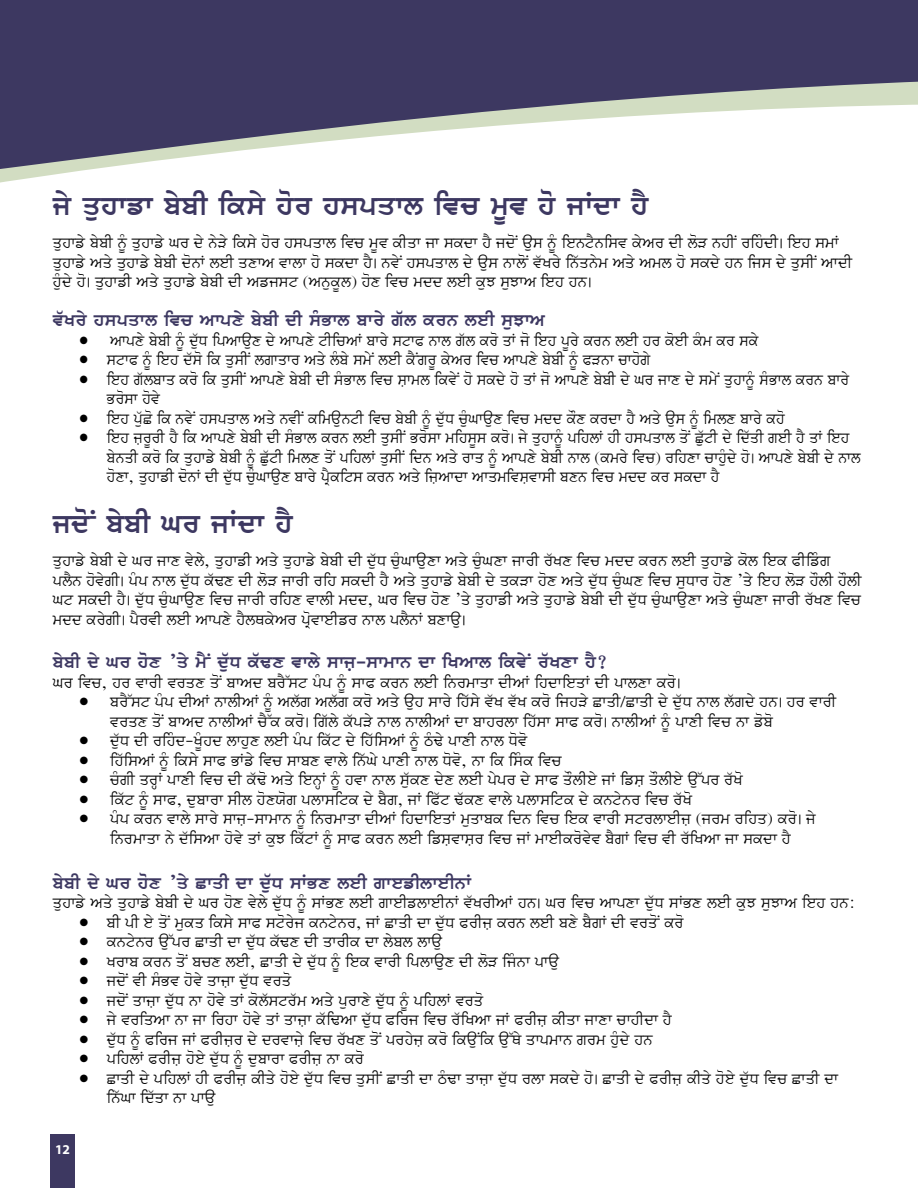
<style>
.page{position:relative;width:918px;height:1188px;background:#fff}
.page>*{position:absolute;margin:0;border:0;box-sizing:border-box;transform-origin:0 0}
.t1{font:700 28.5px "Samtol";color:#3d3861}
.t2{font:700 18px "Samtol";color:#3d3861}
.t3{font:15.75px/19.5px "Samtol";color:#000}
.t4{font:15.75px/19.5px "Samtol";color:#000;scale:.96 1}
.t5{font:700 13.5px "Myriad Pro";color:#fff}
</style>
<div class="page">
<div style="left:50px;top:1134px;width:25px;height:54px;background:#3d3861"></div>
<svg style="left:0;top:0;width:918px;height:171px;fill:#3d3861"></svg>
<h1 class="t1" style="left:53px;top:189px;width:613px">JYQUHFZF BYBI IKSYHOR HSPQFL IVC MUV HOJFDF HY</h1>
<p class="t3" style="left:53px;top:234px;width:801px">QUHFZY BYBI NUM QUHFZY GR DY NYVY IKSY HOR HSPQFL IVC MUV KIQF JF SKDF HYJDON AUS NUM IENTYNISV KYAR DI LOV NHIN RIHMDI[ IEH SMF<br>QUHFZY AQY QUHFZY BYBI DONF LEI QXFA VFLF HO SKDF HY[ NVYN HSPQFL DY AUS NFLON VWKRY INWQNYM AQY AML HO SKDY HN IJS DY QUSIN AFDI<br>HUMDY HO[ QUHFZI AQY QUHFZY BYBI DI AZJST (ANUKUL) HOX IVC MDD LEI KUJ SUJFA IEH HN[</p>
<p class="t2" style="left:53px;top:310px;width:494px">VWKRYHSPQFL IVC AFPXYBYBI DI SMBFL BFRYGWL KRN LEI SUJFA</p>
<p class="t4" style="left:80px;top:332px;width:708px">● AFPXY BYBI NUM DUWD IPAFAUX DY AFPXY TIICAF BFRY STFP NFL GWL KRO QF JO IEH PURY KRN LEI HR KOEI KMM KR SKY</p>
<p class="t4" style="left:80px;top:351px;width:596px">● STFP NUM IEH DWSO IK QUSIN LGFQFR AQY LMBY SMYN LEI KYNGRU KYAR IVC AFPXY BYBI NUM PVNF CFHOGY</p>
<p class="t4" style="left:107px;top:371px;width:775px;text-indent:-27px">● IEH GWLBFQ KRO IK QUSIN AFPXY BYBI DI SMBFL IVC SLFML IKVYN HO SKDY HO QF JO AFPXY BYBI DY GR JFX DY SMYN QUHFNUM SMBFL KRN BFRY<br>BROSF HOVY</p>
<p class="t4" style="left:80px;top:410px;width:736px">● IEH PUWCO IK NVYN HSPQFL AQY NVIN KIMAUNTI IVC BYBI NUM DUWD CUMGFAUX IVC MDD KOX KRDF HY AQY AUS NUM IMLX BFRY KHO</p>
<p class="t4" style="left:107px;top:429px;width:787px;text-indent:-27px">● IEH JLRURI HY IK AFPXY BYBI DI SMBFL KRN LEI QUSIN BROSF MIHSUS KRO[ JY QUHFNUM PIHLF HI HSPQFL QON CUWTI DY IDWQI GEI HY QF IEH<br>BYNQI KRO IK QUHFZY BYBI NUM CUWTI IMLX QON PIHLF QUSIN IDN AQY RFQ NUM AFPXY BYBI NFL (KMRY IVC) RIHXF CFHUMDY HO[ AFPXY BYBI DY NFL<br>HOXF, QUHFZI DONF DI DUWD CUMGFAUX BFRY PRYKITS KRN AQY IJLAFDF AFQMIVSLVFSI BXN IVC MDD KR SKDF HY</p>
<h1 class="t1" style="left:53px;top:507px;width:258px">JDON BYBI GR JFDF HY</h1>
<p class="t3" style="left:53px;top:552px;width:810px">QUHFZY BYBI DY GR JFX VYLY, QUHFZI AQY QUHFZY BYBI DI DUWD CUMGFAUXF AQY CUMGXF JFRI RWKX IVC MDD KRN LEI QUHFZY KOL IEK PIIZMG PLYN HOVYGI[ PMP NFL DUWD KWZX DI LOV JFRI RIH SKDI HYAQY QUHFZY BYBI DY QKVF HOX AQY DUWD CUMGX IVC SUDFR HOX `QY IEH LOV HOLI HOLI GT SKDI HY[ DUWD CUMGFAUX IVC JFRI RIHX VFLI MDD, GR IVC HOX `QY QUHFZI AQY QUHFZY BYBI DI DUWD CUMGFAUXF AQY CUMGXF JFRI RWKX IVC MDD KRYGI[ PYRVI LEI AFPXY HYLQKYAR PROVFEIZR NFL PLYNF BXFAU[</p>
<p class="t2" style="left:53px;top:652px;width:556px">BYBI DYGR HOX `QYMYN DUWD KWZX VFLYSFJL-SFMFN DF IKAFL IKVYN RWKXF HY?</p>
<p class="t3" style="left:53px;top:674px;width:629px">GR IVC, HR VFRI VRQX QON BFAD BRYWST PMP NUM SFP KRN LEI INRMFQF DIAF IHDFIEQF DI PFLXF KRO[</p>
<p class="t3" style="left:110px;top:693px;width:728px;text-indent:-30px">● BRYWST PMP DIAF NFLIAF NUM ALWG ALWG KRO AQY AUH SFRY IHWSY VWK VWK KRO IJHVY CFQI/CFQI DY DUWD NFL LWGDY HN[ HR VFRI<br>VRQX QON BFAD NFLIAF CYWK KRO[ IGWLY KWPVY NFL NFLIAF DF BFHRLF IHWSF SFP KRO[ NFLIAF NUM PFXI IVC NF ZOBO</p>
<p class="t3" style="left:80px;top:732px;width:449px">● DUWD DI RIHMD-KUMHD LFHUX LEI PMP IKWT DY IHWISAF NUM TMZY PFXI NFL DOVO</p>
<p class="t3" style="left:80px;top:752px;width:483px">● IHWISAF NUM IKSY SFP BFZY IVC SFBX VFLY INWGY PFXI NFL DOVO, NF IK ISMK IVC</p>
<p class="t3" style="left:80px;top:771px;width:665px">● CMGI QRHF PFXI IVC DI KWZO AQY IENHF NUM HVF NFL SUWKX DYX LEI PYPR DY SFP QOLIEY JF IZSL QOLIEY AUWPR RWKO</p>
<p class="t3" style="left:80px;top:791px;width:614px">● IKWT NUM SFP, DUBFRF SIL HOXXOG PLFSITK DY BYG, JF IPWT ZWKX VFLY PLFSITK DY KNTYNR IVC RWKO</p>
<p class="t3" style="left:110px;top:810px;width:707px;text-indent:-30px">● PMP KRN VFLY SFRY SFJL-SFMFN NUM INRMFQF DIAF IHDFIEQF MUQFBK IDN IVC IEK VFRI STRLFEIJL (JRM RIHQ) KRO[ JY<br>INRMFQF NY DWISAF HOVY QF KUJ IKWTF NUM SFP KRN LEI IZSLVFSLR IVC JF MFEIKROVYV BYGF IVC VI RWIKAF JF SKDF HY</p>
<p class="t2" style="left:53px;top:872px;width:420px">BYBI DYGR HOX `QYCFQI DF DUWD SFBX LEI GFEZILFEINF</p>
<p class="t3" style="left:53px;top:894px;width:804px">QUHFZY AQY QUHFZY BYBI DY GR HOX VYLY DUWD NUM SFBX LEI GFEIZLFEINF VWKRIAF HN[ GR IVC AFPXF DUWD SFBX LEI KUJ SUJFA IEH HN:</p>
<p class="t3" style="left:80px;top:914px;width:605px">● BI PI EY QON MUKQ IKSY SFP STORYJ KNTYNR, JF CFQI DF DUWD PRIJL KRN LEI BXY BYGF DI VRQON KRO</p>
<p class="t3" style="left:80px;top:933px;width:364px">● KNTYNR AUWPR CFQI DF DUWD KWZX DI QFRIK DF LYBL LFAU</p>
<p class="t3" style="left:80px;top:953px;width:481px">● KRFB KRN QON BCX LEI, CFQI DY DUWD NUM IEK VFRI IPLFAUX DI LOV IJMNF PFAU</p>
<p class="t3" style="left:80px;top:972px;width:213px">● JDON VI SMBV HOVY QFJLF DUWD VRQO</p>
<p class="t3" style="left:80px;top:992px;width:405px">● JDON QFJLF DUWD NF HOVY QF KOLWSTRWM AQY PURFXY DUWD NUM PIHLF VRQO</p>
<p class="t3" style="left:80px;top:1011px;width:602px">● JY VRIQAF NF JF IRHF HOVY QF QFJLF KWIZAF DUWD PIRJ IVC RWIKAF JF PRIJL KIQF JFXF CFHIDF HY</p>
<p class="t3" style="left:80px;top:1031px;width:574px">● DUWD NUM PIRJ JF PRIJLR DY DRVFJLY IVC RWKX QON PRHYJL KRO IKAUNIK AUWQY QFPMFN GRM HUMDY HN</p>
<p class="t3" style="left:80px;top:1050px;width:286px">● PIHLF PRIJL HOEY DUWD NUM DUBFRF PRIJL NF KRO</p>
<p class="t3" style="left:107px;top:1070px;width:733px;text-indent:-27px">● CFQI DY PIHLF HI PRIJL KIQY HOEY DUWD IVC QUSIN CFQI DF TMZF QFJLF DUWD RLF SKDY HO[ CFQI DY PRIJL KIQY HOEY DUWD IVC CFQI DF<br>INWGF IDWQF NF PFAU</p>
<p class="t5" style="left:55px;top:1140px;width:16px">12</p>
</div>
